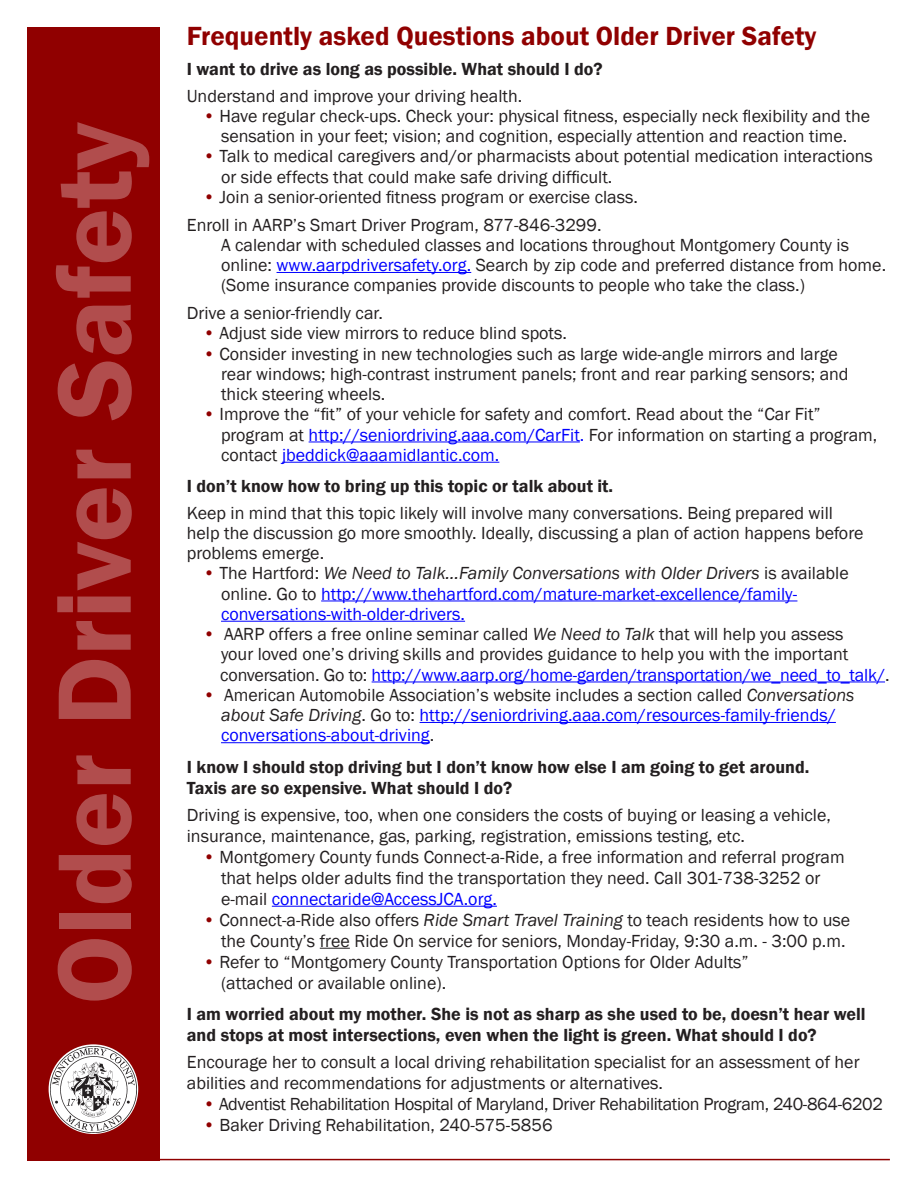
<style>
.page{position:relative;width:918px;height:1188px;background:#fff}
.page>*{position:absolute;margin:0;border:0;box-sizing:border-box;transform-origin:0 0}
.t1{font:600 108px "Franklin Gothic";color:#b14d4d}
.t2{font:600 27px "Franklin Gothic";color:#900000}
.t3{font:18px/20.2px "Franklin Gothic";color:#231f20}
.t4{font:18px/20.2px "Franklin Gothic";color:#00f}
.t5{font:600 18px/21px "Franklin Gothic";color:#231f20}
.t6{font:18px "Franklin Gothic";letter-spacing:-.02em;color:#231f20}
.s1{color:#900000}
.s2{color:#00f}
.s3{color:#231f20}
.s4{font-style:italic;color:#231f20}
.s5{font-style:italic}
</style>
<div class="page">
<div style="left:27px;top:27px;width:133px;height:1134px;background:#900000"></div>
<img style="left:50px;top:1047px;width:86px;height:85px">
<hr style="left:154px;top:1159px;width:736px;height:1px;background:#900000">
<hr style="left:277px;top:272px;width:194px;height:1px;background:#00f">
<hr style="left:309px;top:442px;width:271px;height:1px;background:#00f">
<hr style="left:282px;top:462px;width:217px;height:1px;background:#00f">
<hr style="left:321px;top:601px;width:476px;height:1px;background:#00f">
<hr style="left:221px;top:621px;width:244px;height:1px;background:#00f">
<hr style="left:372px;top:682px;width:513px;height:1px;background:#00f">
<hr style="left:420px;top:722px;width:416px;height:1px;background:#00f">
<hr style="left:221px;top:742px;width:209px;height:1px;background:#00f">
<hr style="left:272px;top:906px;width:225px;height:1px;background:#00f">
<hr style="left:320px;top:948px;width:30px;height:1px;background:#231f20">
<p class="t1" style="left:28px;top:1004px;width:884px;rotate:-90deg">Older Driver Safety</p>
<p class="t2" style="left:187px;top:20px;width:631px">Frequently asked Questions about Older Driver Safety</p>
<p class="t5" style="left:187px;top:59px;width:417px">I want to drive as long as possible. What should I do?</p>
<p class="t3" style="left:187px;top:86px;width:337px">Understand and improve your driving health.</p>
<p class="t3" style="left:203px;top:106px;width:669px;text-align:center"><span class="s1">•</span> Have regular check-ups. Check your: physical fitness, especially neck flexibility and the sensation in your feet; vision; and cognition, especially attention and reaction time.</p>
<p class="t3" style="left:221px;top:147px;width:653px;text-indent:-18px"><span class="s1">•</span> Talk to medical caregivers and/or pharmacists about potential medication interactions or side effects that could make safe driving difficult.</p>
<p class="t3" style="left:203px;top:187px;width:437px"><span class="s1">•</span> Join a senior-oriented fitness program or exercise class.</p>
<p class="t3" style="left:187px;top:215px;width:416px">Enroll in AARP’s Smart Driver Program, 877-846-3299.</p>
<p class="t3" style="left:221px;top:235px;width:630px">A calendar with scheduled classes and locations throughout Montgomery County is</p>
<p class="t3" style="left:221px;top:255px;width:667px">online: <span class="s2">www.aarpdriversafety.org.</span> Search by zip code and preferred distance from home.</p>
<p class="t3" style="left:221px;top:276px;width:586px">(Some insurance companies provide discounts to people who take the class.)</p>
<p class="t3" style="left:187px;top:303px;width:198px">Drive a senior-friendly car.</p>
<p class="t3" style="left:203px;top:324px;width:365px"><span class="s1">•</span> Adjust side view mirrors to reduce blind spots.</p>
<p class="t3" style="left:203px;top:344px;width:636px"><span class="s1">•</span> Consider investing in new technologies such as large wide-angle mirrors and large</p>
<p class="t3" style="left:221px;top:364px;width:629px">rear windows; high-contrast instrument panels; front and rear parking sensors; and</p>
<p class="t3" style="left:221px;top:384px;width:166px">thick steering wheels.</p>
<p class="t3" style="left:203px;top:405px;width:619px"><span class="s1">•</span> Improve the “fit” of your vehicle for safety and comfort. Read about the “Car Fit”</p>
<p class="t4" style="left:221px;top:425px;width:658px"><span class="s3">program at</span> http://seniordriving.aaa.com/CarFit. <span class="s3">For information on starting a program, contact</span> jbeddick@aaamidlantic.com.</p>
<p class="t5" style="left:187px;top:476px;width:428px">I don’t know how to bring up this topic or talk about it.</p>
<p class="t3" style="left:187px;top:503px;width:648px">Keep in mind that this topic likely will involve many conversations. Being prepared will</p>
<p class="t3" style="left:187px;top:523px;width:678px">help the discussion go more smoothly. Ideally, discussing a plan of action happens before problems emerge.</p>
<p class="t4" style="left:221px;top:564px;width:629px;text-indent:-18px"><span class="s1">•</span> <span class="s3">The Hartford:</span> <span class="s4">We Need to Talk…Family Conversations with Older Drivers</span> <span class="s3">is available online. Go to</span> http://www.thehartford.com/mature-market-excellence/family-</p>
<p class="t4" style="left:221px;top:604px;width:246px">conversations-with-older-drivers.</p>
<p class="t3" style="left:203px;top:624px;width:642px"><span class="s1">•</span> AARP offers a free online seminar called <span class="s5">We Need to Talk</span> that will help you assess</p>
<p class="t3" style="left:220px;top:645px;width:671px">your loved one’s driving skills and provides guidance to help you with the important conversation. Go to: <span class="s2">http://www.aarp.org/home-garden/transportation/we_need_to_talk/</span>.</p>
<p class="t3" style="left:203px;top:685px;width:653px;text-align:center"><span class="s1">•</span> American Automobile Association’s website includes a section called <span class="s5">Conversations about Safe Driving</span>. Go to: <span class="s2">http://seniordriving.aaa.com/resources-family-friends/</span></p>
<p class="t4" style="left:221px;top:726px;width:215px">conversations-about-driving<span class="s3">.</span></p>
<p class="t5" style="left:187px;top:757px;width:624px">I know I should stop driving but I don’t know how else I am going to get around.</p>
<p class="t5" style="left:187px;top:778px;width:327px">Taxis are so expensive. What should I do?</p>
<p class="t3" style="left:187px;top:805px;width:646px">Driving is expensive, too, when one considers the costs of buying or leasing a vehicle,</p>
<p class="t3" style="left:187px;top:826px;width:560px">insurance, maintenance, gas, parking, registration, emissions testing, etc.</p>
<p class="t3" style="left:203px;top:847px;width:643px"><span class="s1">•</span> Montgomery County funds Connect-a-Ride, a free information and referral program</p>
<p class="t3" style="left:221px;top:868px;width:601px">that helps older adults find the transportation they need. Call 301-738-3252 or</p>
<p class="t4" style="left:221px;top:889px;width:277px"><span class="s3">e-mail</span> connectaride@AccessJCA.org.</p>
<p class="t3" style="left:203px;top:910px;width:649px"><span class="s1">•</span> Connect-a-Ride also offers <span class="s5">Ride Smart Travel Training</span> to teach residents how to use</p>
<p class="t3" style="left:221px;top:931px;width:626px">the County’s free Ride On service for seniors, Monday-Friday, 9:30 a.m. - 3:00 p.m.</p>
<p class="t3" style="left:203px;top:952px;width:547px"><span class="s1">•</span> Refer to “Montgomery County Transportation Options for Older Adults”</p>
<p class="t3" style="left:221px;top:973px;width:227px">(attached or available online).</p>
<p class="t5" style="left:187px;top:1004px;width:680px">I am worried about my mother. She is not as sharp as she used to be, doesn’t hear well and stops at most intersections, even when the light is green. What should I do?</p>
<p class="t3" style="left:187px;top:1052px;width:674px;line-height:21px">Encourage her to consult a local driving rehabilitation specialist for an assessment of her abilities and recommendations for adjustments or alternatives.</p>
<p class="t6" style="left:203px;top:1093px;width:681px"><span class="s1">•</span> Adventist Rehabilitation Hospital of Maryland, Driver Rehabilitation Program, 240-864-6202</p>
<p class="t3" style="left:203px;top:1116px;width:351px"><span class="s1">•</span> Baker Driving Rehabilitation, 240-575-5856</p>
</div>
